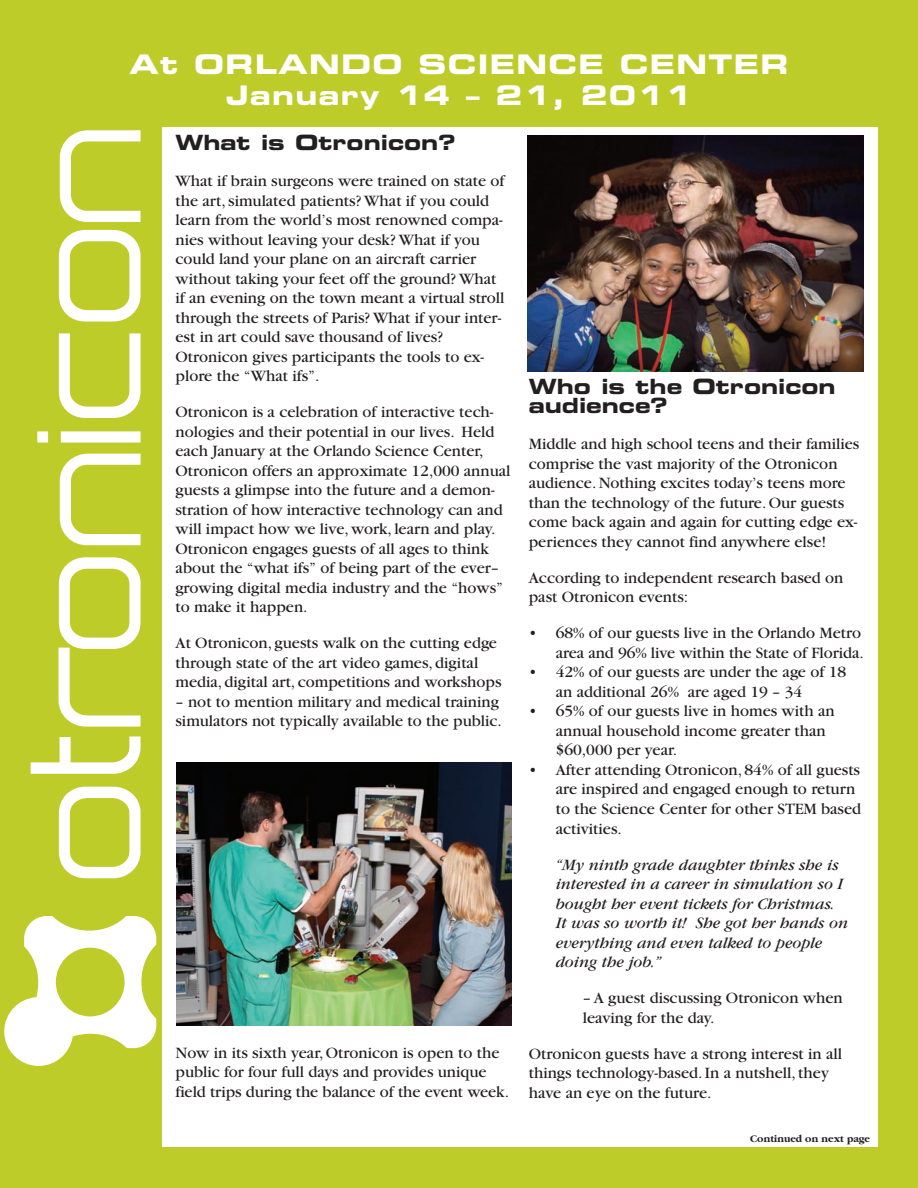
<style>
.page{position:relative;width:918px;height:1188px;background:#becc2a}
.page>*{position:absolute;margin:0;border:0;box-sizing:border-box;transform-origin:0 0}
.t1{font:27px/31.5px "Eurostile Bold Extended Two";letter-spacing:.05em;color:#fff;text-align:center}
.t2{font:21px/19.5px "Eurostile Bold Extended Two";color:#231f20}
.t3{font:16.5px/19.5px "Garamond";color:#231f20}
.t4{font:italic 16.5px/19.5px "Garamond";color:#231f20}
.t5{font:700 10.5px "Garamond";color:#231f20}
</style>
<div class="page">
<div style="left:162px;top:128px;width:716px;height:1020px;background:#fff"></div>
<img style="left:527px;top:135px;width:337px;height:236px">
<img style="left:176px;top:762px;width:336px;height:264px">
<svg style="left:4px;top:916px;width:152px;height:150px"></svg>
<svg style="left:59px;top:787px;width:82px;height:91px"></svg>
<svg style="left:31px;top:736px;width:110px;height:38px"></svg>
<svg style="left:59px;top:557px;width:82px;height:170px"></svg>
<svg style="left:60px;top:454px;width:81px;height:91px"></svg>
<svg style="left:37px;top:431px;width:104px;height:12px"></svg>
<svg style="left:59px;top:333px;width:82px;height:85px"></svg>
<svg style="left:59px;top:230px;width:82px;height:92px"></svg>
<svg style="left:60px;top:130px;width:81px;height:92px"></svg>
<h1 class="t1" style="left:130px;top:50px;width:660px">At ORLANDO SCIENCE CENTER<br>January 14 – 21, 2011</h1>
<p class="t2" style="left:176px;top:135px;width:281px">What is Otronicon?</p>
<p class="t3" style="left:176px;top:173px;width:331px">What if brain surgeons were trained on state of the art, simulated patients? What if you could learn from the world’s most renowned compa&shy;nies without leaving your desk? What if you could land your plane on an aircraft carrier without taking your feet off the ground? What if an evening on the town meant a virtual stroll through the streets of Paris? What if your inter&shy;est in art could save thousand of lives?<br>Otronicon gives participants the tools to ex&shy;plore the “What ifs”.</p>
<p class="t3" style="left:176px;top:404px;width:336px">Otronicon is a celebration of interactive tech&shy;nologies and their potential in our lives. Held each January at the Orlando Science Center, Otronicon offers an approximate 12,000 annual guests a glimpse into the future and a demon&shy;stration of how interactive technology can and will impact how we live, work, learn and play.<br>Otronicon engages guests of all ages to think about the “what ifs” of being part of the ever– growing digital media industry and the “hows” to make it happen.</p>
<p class="t3" style="left:176px;top:635px;width:328px">At Otronicon, guests walk on the cutting edge through state of the art video games, digital media, digital art, competitions and workshops</p>
<p class="t3" style="left:176px;top:693px;width:328px">– not to mention military and medical training simulators not typically available to the public.</p>
<p class="t3" style="left:176px;top:1044px;width:335px">Now in its sixth year, Otronicon is open to the public for four full days and provides unique field trips during the balance of the event week.</p>
<p class="t2" style="left:529px;top:378px;width:308px">Who is the Otronicon audience?</p>
<p class="t3" style="left:529px;top:436px;width:332px">Middle and high school teens and their families comprise the vast majority of the Otronicon audience. Nothing excites today’s teens more than the technology of the future. Our guests come back again and again for cutting edge ex&shy;periences they cannot find anywhere else!</p>
<p class="t3" style="left:529px;top:570px;width:316px">According to independent research based on past Otronicon events:</p>
<p class="t3" style="left:529px;top:625px;width:337px;text-align:right">• 68% of our guests live in the Orlando Metro area and 96% live within the State of Florida.</p>
<p class="t3" style="left:556px;top:664px;width:292px;text-indent:-27px">• 42% of our guests are under the age of 18 an additional 26% are aged 19 – 34</p>
<p class="t3" style="left:556px;top:703px;width:281px;text-indent:-27px">• 65% of our guests live in homes with an annual household income greater than $60,000 per year.</p>
<p class="t3" style="left:556px;top:762px;width:307px;text-indent:-27px">• After attending Otronicon, 84% of all guests are inspired and engaged enough to return to the Science Center for other STEM based activities.</p>
<p class="t4" style="left:556px;top:856px;width:294px">“My ninth grade daughter thinks she is interested in a career in simulation so I bought her event tickets for Christmas.<br>It was so worth it! She got her hands on everything and even talked to people doing the job.”</p>
<p class="t3" style="left:583px;top:990px;width:262px">– A guest discussing Otronicon when leaving for the day.</p>
<p class="t3" style="left:529px;top:1045px;width:315px">Otronicon guests have a strong interest in all things technology-based. In a nutshell, they have an eye on the future.</p>
<p class="t5" style="left:750px;top:1132px;width:121px">Continued on next page</p>
</div>
